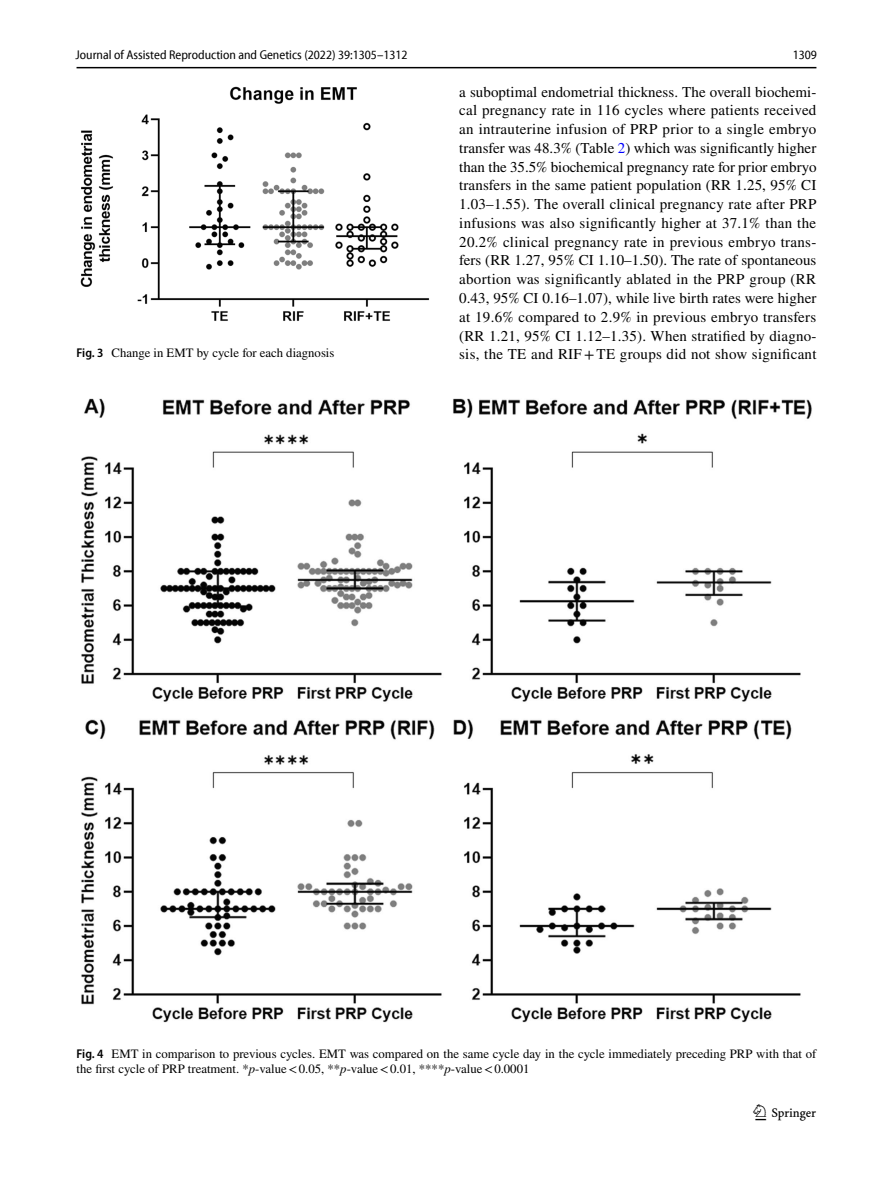
<style>
.page{position:relative;width:893px;height:1187px;background:#fff}
.page>*{position:absolute;margin:0;border:0;box-sizing:border-box;transform-origin:0 0}
.t1{font:22.5px "Springnew Regular 3";color:#000}
.t2{font:15px/18.8px "STIX";letter-spacing:.015em;color:#000;text-align:justify}
.t3{font:12.75px/15px "STIX";color:#000}
.t4{font:semi-condensed 12.75px "Myriad Pro Unic";color:#000}
.t5{font:600 semi-condensed 12.75px "Myriad Pro";color:#000}
.s1{color:#00f}
.s2{font-family:"Myriad Pro";font-weight:600;font-stretch:semi-condensed}
.s3{font-style:italic}
</style>
<div class="page">
<hr style="left:77px;top:67px;width:739px;height:1px;background:#000">
<img style="left:81px;top:87px;width:348px;height:234px">
<img style="left:81px;top:398px;width:731px;height:624px">
<p class="t4" style="left:76px;top:50px;width:334px">Journal of Assisted Reproduction and Genetics (2022) 39:1305–1312</p>
<p class="t4" style="left:793px;top:50px;width:26px">1309</p>
<p class="t2" style="left:459px;top:83px;width:359px">a suboptimal endometrial thickness. The overall biochemi&shy;cal pregnancy rate in 116 cycles where patients received an intrauterine infusion of PRP prior to a single embryo transfer was 48.3% (Table <span class="s1">2</span>) which was significantly higher than the 35.5% biochemical pregnancy rate for prior embryo transfers in the same patient population (RR 1.25, 95% CI 1.03–1.55). The overall clinical pregnancy rate after PRP infusions was also significantly higher at 37.1% than the 20.2% clinical pregnancy rate in previous embryo trans&shy;fers (RR 1.27, 95% CI 1.10–1.50). The rate of spontaneous abortion was significantly ablated in the PRP group (RR 0.43, 95% CI 0.16–1.07), while live birth rates were higher at 19.6% compared to 2.9% in previous embryo transfers (RR 1.21, 95% CI 1.12–1.35). When stratified by diagno-</p>
<p class="t5" style="left:77px;top:345px;width:29px">Fig. 3</p>
<p class="t2" style="left:459px;top:346px;width:359px">sis, the TE and RIF+TE groups did not show significant</p>
<p class="t3" style="left:112px;top:346px;width:224px">Change in EMT by cycle for each diagnosis</p>
<p class="t3" style="left:77px;top:1046px;width:741px"><span class="s2">Fig. 4</span> EMT in comparison to previous cycles. EMT was compared on the same cycle day in the cycle immediately preceding PRP with that of the first cycle of PRP treatment. *<span class="s3">p</span>-value&lt;0.05, **<span class="s3">p</span>-value&lt;0.01, ****<span class="s3">p</span>-value&lt;0.0001</p>
<h1 class="t1" style="left:755px;top:1104px;width:62px">1 3</h1>
</div>
